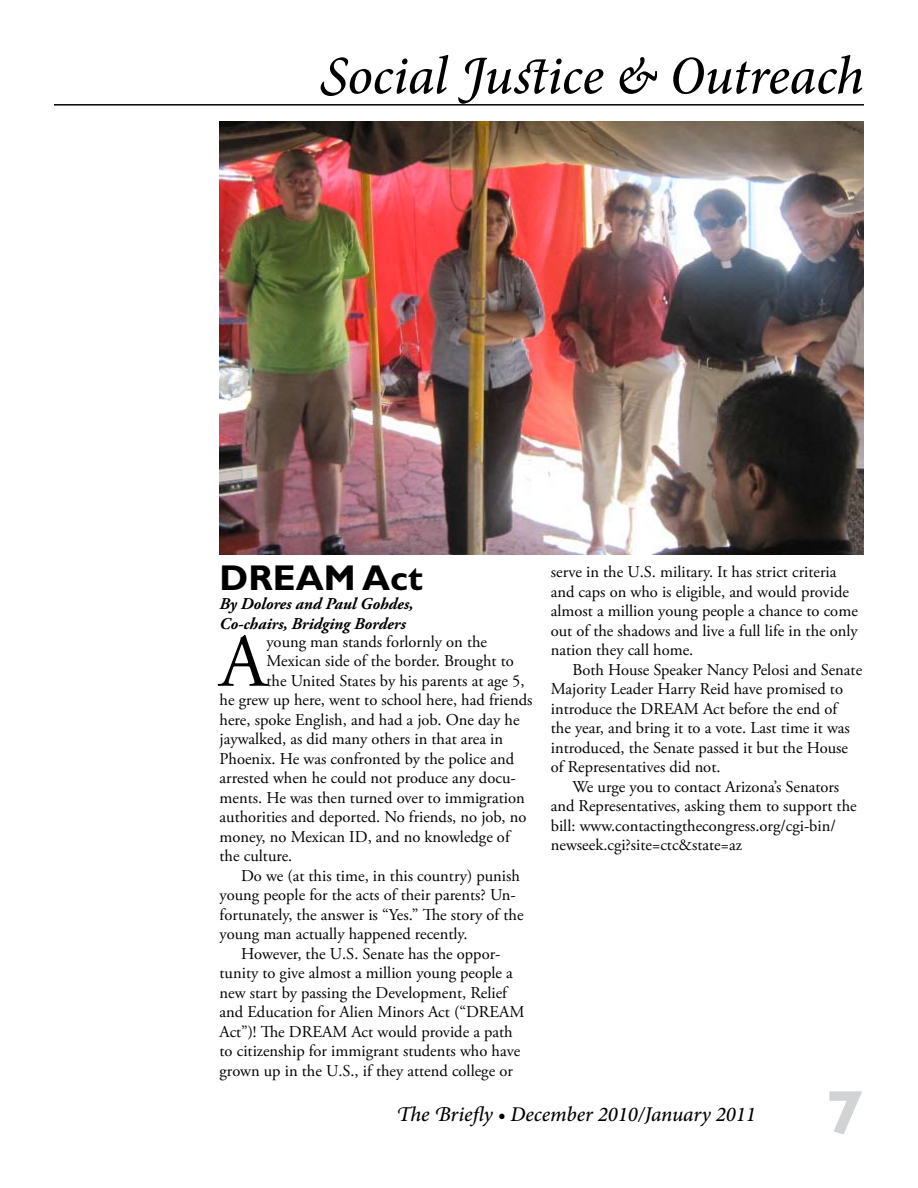
<style>
.page{position:relative;width:918px;height:1188px;background:#fff}
.page>*{position:absolute;margin:0;border:0;box-sizing:border-box;transform-origin:0 0}
.t1{font:75.3px "Adobe Garamond Pro";color:#000}
.t2{font:700 63px "Gill Sans";color:#d1d3d4}
.t3{font:italic 500 54px "Minion Pro";letter-spacing:-.005em;color:#000}
.t4{font:700 36px "Gill Sans Std";color:#000}
.t5{font:italic 500 21px "Minion Pro";color:#000}
.t6{font:16.5px/19.5px "Adobe Garamond Pro";color:#000}
.t7{font:italic 700 16.5px/19.5px "Adobe Garamond Pro";color:#000}
</style>
<div class="page">
<hr style="left:54px;top:104px;width:810px;height:2px;background:#000">
<img style="left:220px;top:122px;width:644px;height:433px">
<h3 class="t3" style="left:319px;top:39px;width:546px">Social Justice &amp; Outreach</h3>
<h3 class="t4" style="left:220px;top:556px;width:205px">DREAM Act</h3>
<p class="t7" style="left:220px;top:594px;width:195px">By Dolores and Paul Gohdes,<br>Co-chairs, Bridging Borders</p>
<h1 class="t1" style="left:220px;top:617px;width:48px">A</h1>
<p class="t6" style="left:267px;top:632px;width:222px">young man stands forlornly on the</p>
<p class="t6" style="left:267px;top:652px;width:249px">Mexican side of the border. Brought to</p>
<p class="t6" style="left:267px;top:671px;width:260px">the United States by his parents at age 5,</p>
<p class="t6" style="left:220px;top:691px;width:314px">he grew up here, went to school here, had friends</p>
<p class="t6" style="left:220px;top:710px;width:301px">here, spoke English, and had a job. One day he</p>
<p class="t6" style="left:220px;top:730px;width:285px">jaywalked, as did many others in that area in</p>
<p class="t6" style="left:220px;top:749px;width:296px">Phoenix. He was confronted by the police and</p>
<p class="t6" style="left:220px;top:769px;width:298px">arrested when he could not produce any docu-</p>
<p class="t6" style="left:220px;top:788px;width:307px">ments. He was then turned over to immigration</p>
<p class="t6" style="left:220px;top:808px;width:308px">authorities and deported. No friends, no job, no</p>
<p class="t6" style="left:220px;top:827px;width:292px">money, no Mexican ID, and no knowledge of</p>
<p class="t6" style="left:220px;top:847px;width:74px">the culture.</p>
<p class="t6" style="left:241px;top:866px;width:280px">Do we (at this time, in this country) punish</p>
<p class="t6" style="left:220px;top:886px;width:298px">young people for the acts of their parents? Un-</p>
<p class="t6" style="left:220px;top:905px;width:305px">fortunately, the answer is “Yes.” The story of the</p>
<p class="t6" style="left:220px;top:925px;width:250px">young man actually happened recently.</p>
<p class="t6" style="left:241px;top:944px;width:261px">However, the U.S. Senate has the oppor-</p>
<p class="t6" style="left:220px;top:964px;width:295px">tunity to give almost a million young people a</p>
<p class="t6" style="left:220px;top:983px;width:289px">new start by passing the Development, Relief</p>
<p class="t6" style="left:220px;top:1003px;width:306px">and Education for Alien Minors Act (“DREAM</p>
<p class="t6" style="left:220px;top:1022px;width:295px">Act”)! The DREAM Act would provide a path</p>
<p class="t6" style="left:220px;top:1042px;width:302px">to citizenship for immigrant students who have</p>
<p class="t6" style="left:220px;top:1061px;width:295px">grown up in the U.S., if they attend college or</p>
<p class="t6" style="left:551px;top:563px;width:309px">serve in the U.S. military. It has strict criteria and caps on who is eligible, and would provide almost a million young people a chance to come out of the shadows and live a full life in the only nation they call home.</p>
<p class="t6" style="left:551px;top:660px;width:313px;text-indent:22px">Both House Speaker Nancy Pelosi and Senate Majority Leader Harry Reid have promised to introduce the DREAM Act before the end of<br>the year, and bring it to a vote. Last time it was introduced, the Senate passed it but the House of Representatives did not.</p>
<p class="t6" style="left:551px;top:777px;width:307px;text-indent:22px">We urge you to contact Arizona’s Senators and Representatives, asking them to support the bill: www.contactingthecongress.org/cgi-bin/ newseek.cgi?site=ctc&amp;state=az</p>
<p class="t5" style="left:397px;top:1099px;width:361px">The Briefly • December 2010/January 2011</p>
<h2 class="t2" style="left:827px;top:1076px;width:39px">7</h2>
</div>
